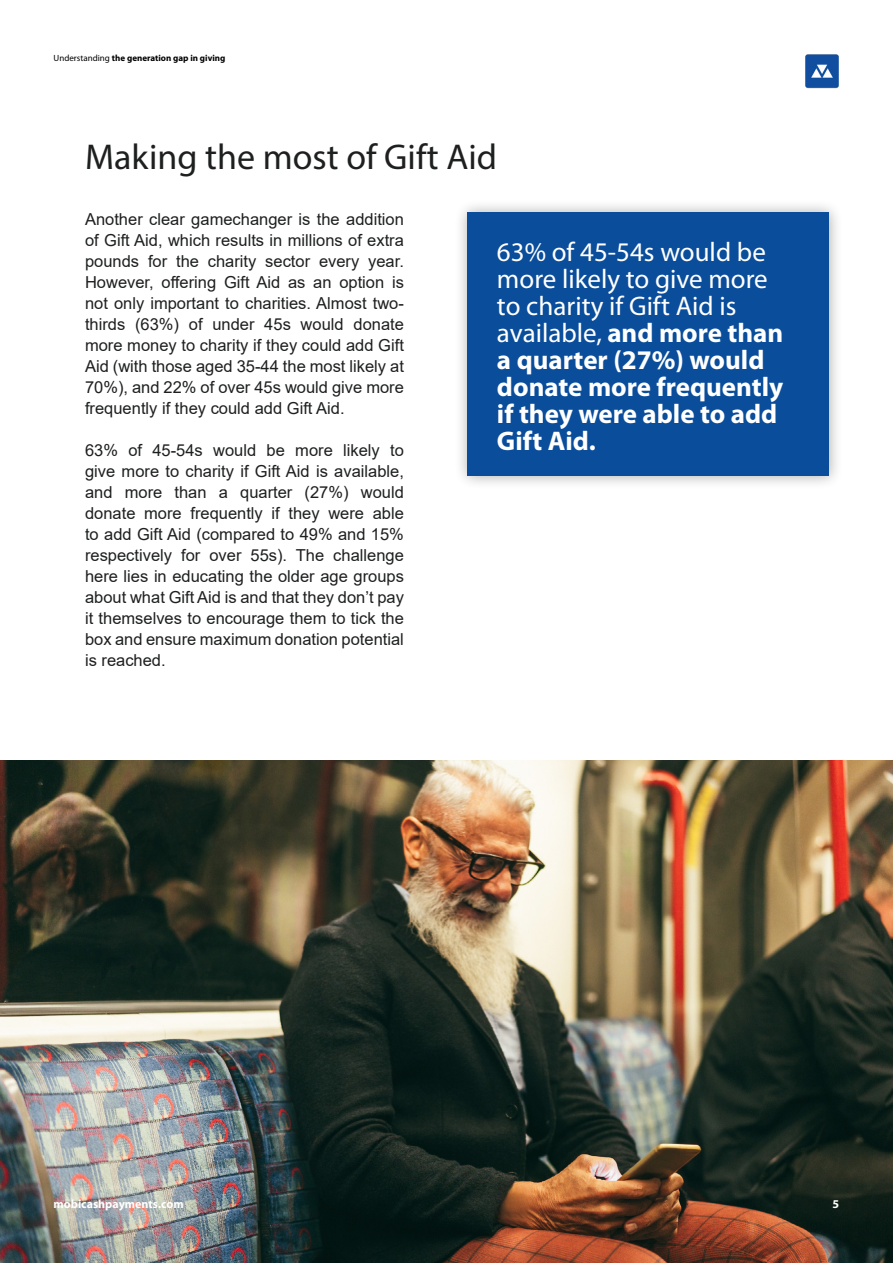
<style>
.page{position:relative;width:893px;height:1263px;background:#fff}
.page>*{position:absolute;margin:0;border:0;box-sizing:border-box;transform-origin:0 0}
.t1{font:36px "Myriad Variable Concept";color:#1e1f1f}
.t2{font:700 27px/27px "Myriad Pro";color:#fff}
.t3{font:16.5px/21px "Arial";color:#1e1f1f;text-align:justify}
.t4{font:700 12px "Myriad Pro";color:#fff}
.t5{font:700 9px "Myriad Pro";color:#000}
.s1{font-weight:400}
</style>
<div class="page">
<img style="left:0;top:760px;width:893px;height:503px">
<div style="left:454px;top:198px;width:389px;height:293px;background:#000;opacity:.33"></div>
<div style="left:468px;top:213px;width:361px;height:263px;background:#0a4d9b"></div>
<img style="left:805px;top:54px;width:34px;height:34px">
<p class="t5" style="left:54px;top:52px;width:173px"><span class="s1">Understanding</span> the generation gap in giving</p>
<h1 class="t1" style="left:85px;top:136px;width:414px">Making the most of Gift Aid</h1>
<p class="t3" style="left:85px;top:208px;width:320px">Another clear gamechanger is the addition of Gift Aid, which results in millions of extra pounds for the charity sector every year.<br>However, offering Gift Aid as an option is not only important to charities. Almost two&shy;thirds (63%) of under 45s would donate more money to charity if they could add Gift Aid (with those aged 35-44 the most likely at 70%), and 22% of over 45s would give more frequently if they could add Gift Aid.</p>
<p class="t3" style="left:85px;top:439px;width:320px">63% of 45-54s would be more likely to give more to charity if Gift Aid is available, and more than a quarter (27%) would donate more frequently if they were able to add Gift Aid (compared to 49% and 15% respectively for over 55s). The challenge here lies in educating the older age groups about what Gift Aid is and that they don’t pay it themselves to encourage them to tick the box and ensure maximum donation potential is reached.</p>
<h2 class="t2" style="left:497px;top:237px;width:288px"><span class="s1">63% of 45-54s would be more likely to give more to charity if Gift Aid is available,</span> and more than a quarter (27%) would donate more frequently if they were able to add<br>Gift Aid.</h2>
<p class="t4" style="left:54px;top:1196px;width:132px">mobicashpayments.com</p>
<p class="t4" style="left:832px;top:1196px;width:8px">5</p>
</div>
